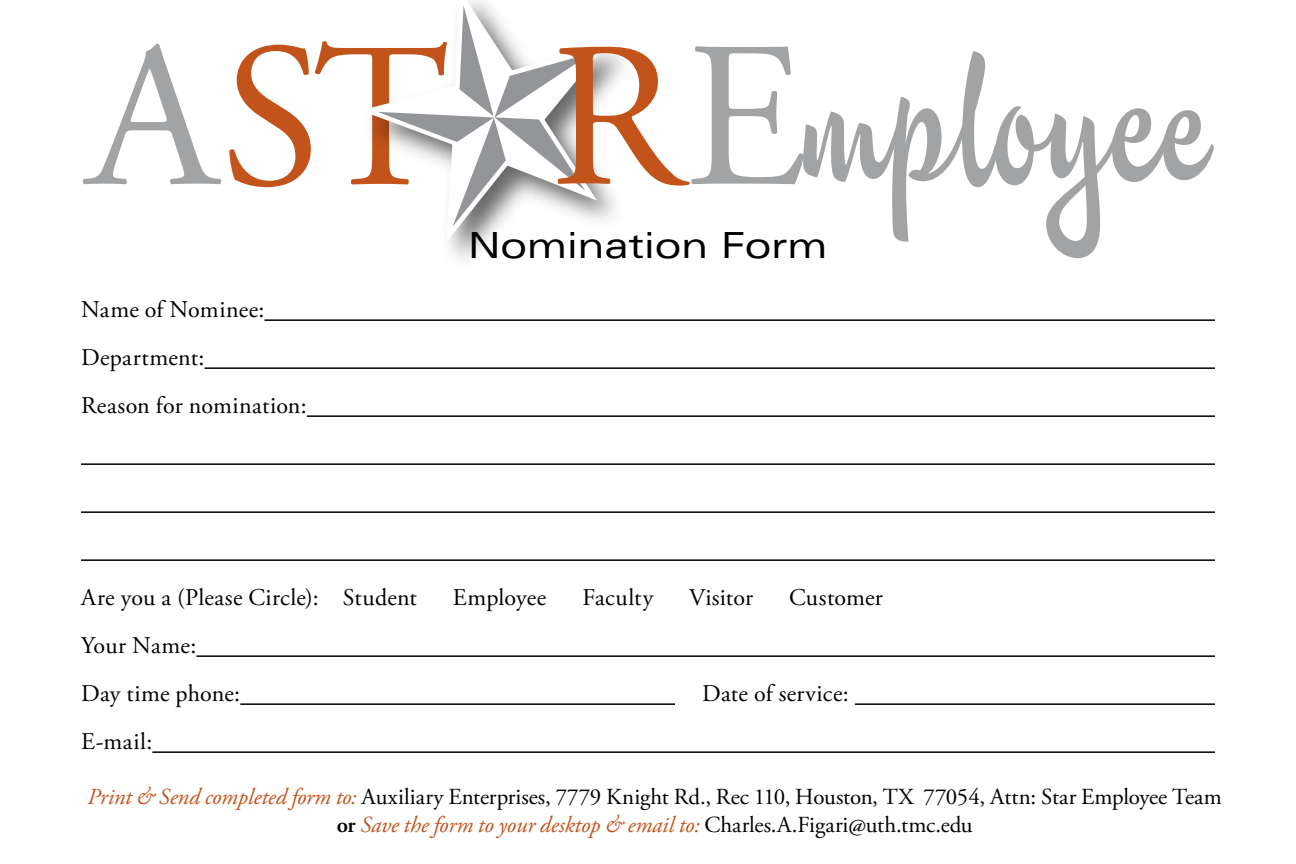
<style>
.page{position:relative;width:1296px;height:864px;background:#fff}
.page>*{position:absolute;margin:0;border:0;box-sizing:border-box;transform-origin:0 0}
.t1{font:expanded 36px "Univers";color:#000}
.Text{font:24px "Adobe Garamond Pro";letter-spacing:.01em;color:#000}
.Text-2{font:23.1px "Adobe Garamond Pro";color:#000}
.Text-3{font:italic 23.1px "Adobe Garamond Pro";letter-spacing:-.005em;color:#c2531a}
.s1{font-style:italic;color:#c2531a}
.s2{font-weight:600;font-style:normal;color:#000}
.s3{font-style:normal;color:#000}
</style>
<div class="page">
<svg style="left:83px;top:44px;width:139px;height:140px"></svg>
<svg style="left:229px;top:5px;width:985px;height:253px"></svg>
<hr style="left:264px;top:319px;width:951px;height:2px;background:#000">
<hr style="left:205px;top:367px;width:1010px;height:2px;background:#000">
<hr style="left:307px;top:415px;width:908px;height:2px;background:#000">
<hr style="left:81px;top:463px;width:1134px;height:2px;background:#000">
<hr style="left:81px;top:511px;width:1134px;height:2px;background:#000">
<hr style="left:81px;top:559px;width:1134px;height:2px;background:#000">
<hr style="left:196px;top:655px;width:1019px;height:2px;background:#000">
<hr style="left:240px;top:703px;width:435px;height:2px;background:#000">
<hr style="left:855px;top:703px;width:360px;height:2px;background:#000">
<hr style="left:152px;top:751px;width:1063px;height:2px;background:#000">
<p class="Text" style="left:81px;top:295px;width:185px">Name of Nominee:</p>
<p class="Text" style="left:81px;top:343px;width:125px">Department:</p>
<p class="Text" style="left:81px;top:391px;width:227px">Reason for nomination:</p>
<p class="t1" style="left:468px;top:224px;width:361px">Nomination Form</p>
<p class="Text" style="left:81px;top:583px;width:337px">Are you a (Please Circle): Student</p>
<p class="Text" style="left:453px;top:583px;width:95px">Employee</p>
<p class="Text" style="left:582px;top:583px;width:72px">Faculty</p>
<p class="Text" style="left:689px;top:583px;width:65px">Visitor</p>
<p class="Text" style="left:789px;top:583px;width:95px">Customer</p>
<p class="Text" style="left:81px;top:631px;width:117px">Your Name:</p>
<p class="Text" style="left:81px;top:679px;width:161px">Day time phone:</p>
<p class="Text" style="left:702px;top:679px;width:148px">Date of service:</p>
<p class="Text" style="left:81px;top:727px;width:73px">E-mail:</p>
<p class="Text-2" style="left:87px;top:783px;width:1136px"><span class="s1">Print &amp; Send completed form to:</span> Auxiliary Enterprises, 7779 Knight Rd., Rec 110, Houston, TX 77054, Attn: Star Employee Team</p>
<p class="Text-3" style="left:337px;top:811px;width:637px"><span class="s2">or</span> Save the form to your desktop &amp; email to: <span class="s3">Charles.A.Figari@uth.tmc.edu</span></p>
</div>
